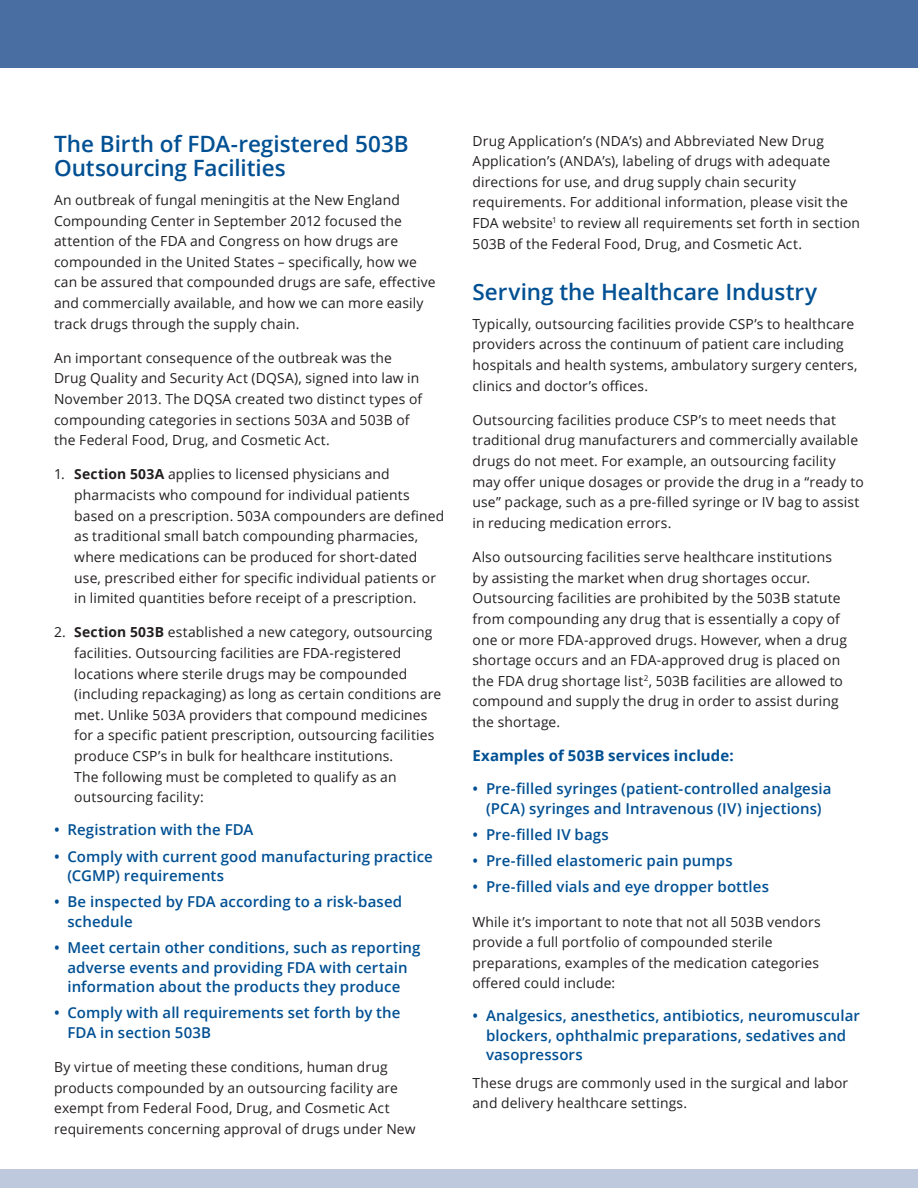
<style>
.page{position:relative;width:918px;height:1188px;background:#fff}
.page>*{position:absolute;margin:0;border:0;box-sizing:border-box;transform-origin:0 0}
.SUBHEAD{font:600 22.5px/24px "Open Sans";letter-spacing:-.005em;color:#015093}
.t1{font:600 15px/19.5px "Open Sans";letter-spacing:.005em;color:#015093}
.BODY_TEXT{font:700 15px "Open Sans";letter-spacing:.01em;color:#015093}
.BODY_TEXT-2{font:13.8px/20.7px "Open Sans";letter-spacing:.01em;color:#231f20}
.s1{font-weight:700}
</style>
<div class="page">
<div style="left:0;top:1169px;width:918px;height:19px;background:#bec9dd"></div>
<div style="left:0;top:0;width:918px;height:68px;background:#496ea1"></div>
<p class="SUBHEAD" style="left:54px;top:132px;width:356px">The Birth of FDA-registered 503B<br>Outsourcing Facilities</p>
<p class="BODY_TEXT-2" style="left:54px;top:189px;width:383px">An outbreak of fungal meningitis at the New England Compounding Center in September 2012 focused the attention of the FDA and Congress on how drugs are compounded in the United States – specifically, how we can be assured that compounded drugs are safe, effective and commercially available, and how we can more easily track drugs through the supply chain.</p>
<p class="BODY_TEXT-2" style="left:54px;top:347px;width:370px">An important consequence of the outbreak was the Drug Quality and Security Act (DQSA), signed into law in November 2013. The DQSA created two distinct types of compounding categories in sections 503A and 503B of the Federal Food, Drug, and Cosmetic Act.</p>
<p class="BODY_TEXT-2" style="left:74px;top:464px;width:372px;text-indent:-20px">1. <span class="s1">Section 503A</span> applies to licensed physicians and pharmacists who compound for individual patients based on a prescription. 503A compounders are defined as traditional small batch compounding pharmacies, where medications can be produced for short-dated use, prescribed either for specific individual patients or in limited quantities before receipt of a prescription.</p>
<p class="BODY_TEXT-2" style="left:74px;top:622px;width:369px;text-indent:-20px">2. <span class="s1">Section 503B</span> established a new category, outsourcing facilities. Outsourcing facilities are FDA-registered locations where sterile drugs may be compounded (including repackaging) as long as certain conditions are met. Unlike 503A providers that compound medicines for a specific patient prescription, outsourcing facilities produce CSP’s in bulk for healthcare institutions.<br>The following must be completed to qualify as an outsourcing facility:</p>
<p class="t1" style="left:54px;top:820px;width:201px">• Registration with the FDA</p>
<p class="t1" style="left:68px;top:846px;width:367px;text-indent:-14px">• Comply with current good manufacturing practice (CGMP) requirements</p>
<p class="t1" style="left:68px;top:892px;width:336px;text-indent:-14px">• Be inspected by FDA according to a risk-based schedule</p>
<p class="t1" style="left:54px;top:938px;width:368px;text-align:center">• Meet certain other conditions, such as reporting adverse events and providing FDA with certain information about the products they produce</p>
<p class="t1" style="left:68px;top:1003px;width:335px;text-indent:-14px">• Comply with all requirements set forth by the<br>FDA in section 503B</p>
<p class="BODY_TEXT-2" style="left:54px;top:1056px;width:363px">By virtue of meeting these conditions, human drug products compounded by an outsourcing facility are exempt from Federal Food, Drug, and Cosmetic Act requirements concerning approval of drugs under New</p>
<p class="BODY_TEXT-2" style="left:472px;top:130px;width:389px">Drug Application’s (NDA’s) and Abbreviated New Drug Application’s (ANDA’s), labeling of drugs with adequate directions for use, and drug supply chain security requirements. For additional information, please visit the FDA website<sup>1</sup> to review all requirements set forth in section 503B of the Federal Food, Drug, and Cosmetic Act.</p>
<p class="SUBHEAD" style="left:472px;top:279px;width:346px">Serving the Healthcare Industry</p>
<p class="BODY_TEXT-2" style="left:472px;top:313px;width:387px">Typically, outsourcing facilities provide CSP’s to healthcare providers across the continuum of patient care including hospitals and health systems, ambulatory surgery centers, clinics and doctor’s offices.</p>
<p class="BODY_TEXT-2" style="left:472px;top:409px;width:393px">Outsourcing facilities produce CSP’s to meet needs that traditional drug manufacturers and commercially available drugs do not meet. For example, an outsourcing facility may offer unique dosages or provide the drug in a “ready to use” package, such as a pre-filled syringe or IV bag to assist in reducing medication errors.</p>
<p class="BODY_TEXT-2" style="left:472px;top:546px;width:376px">Also outsourcing facilities serve healthcare institutions by assisting the market when drug shortages occur.<br>Outsourcing facilities are prohibited by the 503B statute from compounding any drug that is essentially a copy of one or more FDA-approved drugs. However, when a drug shortage occurs and an FDA-approved drug is placed on the FDA drug shortage list<sup>2</sup>, 503B facilities are allowed to compound and supply the drug in order to assist during the shortage.</p>
<p class="BODY_TEXT" style="left:472px;top:745px;width:263px">Examples of 503B services include:</p>
<p class="t1" style="left:472px;top:779px;width:360px;text-align:center">• Pre-filled syringes (patient-controlled analgesia (PCA) syringes and Intravenous (IV) injections)</p>
<p class="t1" style="left:472px;top:824px;width:138px">• Pre-filled IV bags</p>
<p class="t1" style="left:472px;top:851px;width:262px">• Pre-filled elastomeric pain pumps</p>
<p class="t1" style="left:472px;top:877px;width:298px">• Pre-filled vials and eye dropper bottles</p>
<p class="BODY_TEXT-2" style="left:472px;top:911px;width:350px">While it’s important to note that not all 503B vendors provide a full portfolio of compounded sterile preparations, examples of the medication categories offered could include:</p>
<p class="t1" style="left:486px;top:1006px;width:375px;text-indent:-14px">• Analgesics, anesthetics, antibiotics, neuromuscular blockers, ophthalmic preparations, sedatives and vasopressors</p>
<p class="BODY_TEXT-2" style="left:472px;top:1072px;width:377px">These drugs are commonly used in the surgical and labor and delivery healthcare settings.</p>
</div>
